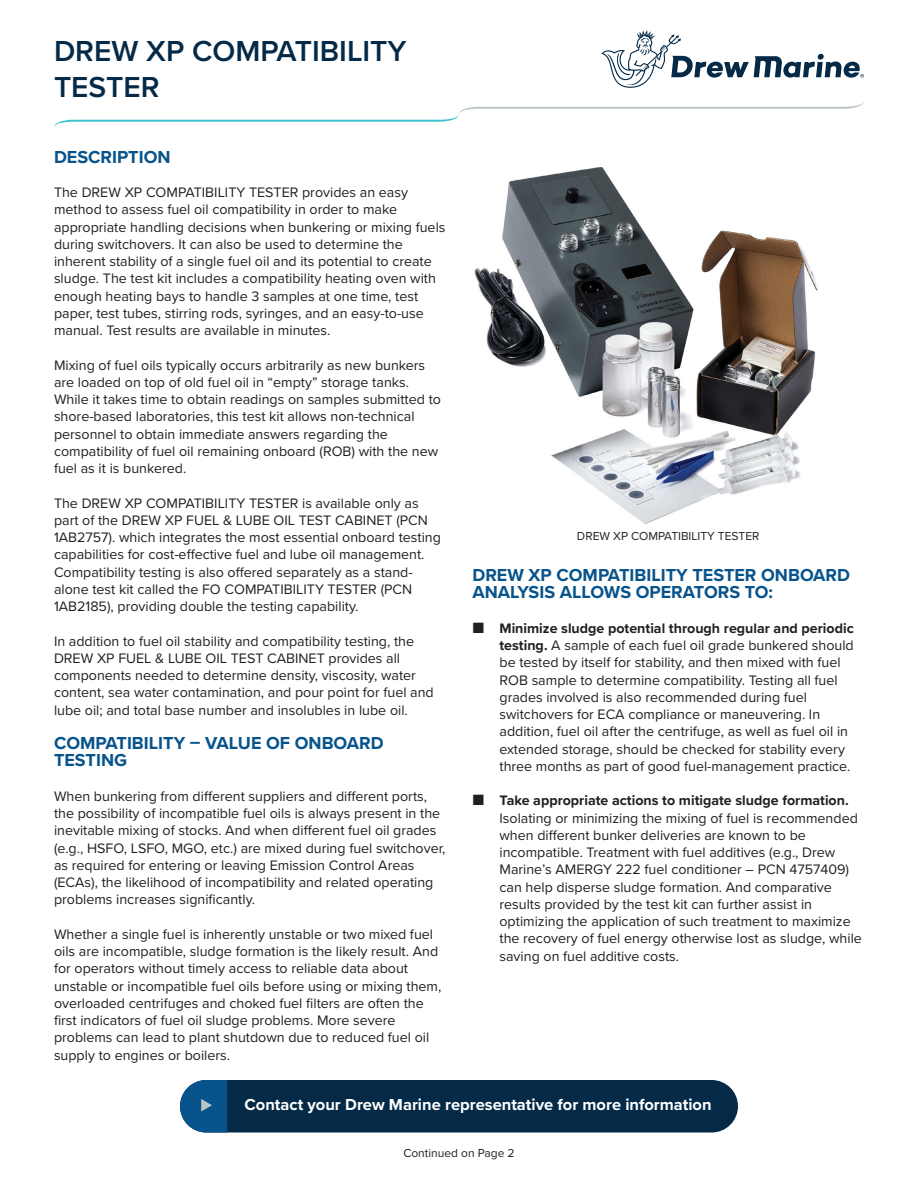
<style>
.page{position:relative;width:918px;height:1188px;background:#fff}
.page>*{position:absolute;margin:0;border:0;box-sizing:border-box;transform-origin:0 0}
.t1{font:600 30px/36px "Proxima Nova";color:#042a47}
.t2{font:700 18px/17.2px "Proxima Nova";color:#07538b}
.t3{font:700 16.5px "Proxima Nova";color:#fff}
.t4{font:14.25px/17.2px "Proxima Nova";color:#231f20}
.t5{font:12px "Proxima Nova";color:#231f20}
.s1{font-size:18px}
.s2{font-weight:700}
</style>
<div class="page">
<svg style="left:602px;top:30px;width:262px;height:58px"></svg>
<svg style="left:54px;top:102px;width:810px;height:25px"></svg>
<div style="left:180px;top:1080px;width:558px;height:52px;background:#042a47;border-radius:26px"></div>
<svg style="left:180px;top:1080px;width:47px;height:52px;background:#276999"></svg>
<img style="left:474px;top:167px;width:344px;height:357px">
<h1 class="t1" style="left:54px;top:32px;width:354px">DREW XP COMPATIBILITY<br>TESTER</h1>
<p class="t2" style="left:54px;top:148px;width:118px">DESCRIPTION</p>
<p class="t4" style="left:54px;top:183px;width:393px">The DREW XP COMPATIBILITY TESTER provides an easy method to assess fuel oil compatibility in order to make appropriate handling decisions when bunkering or mixing fuels during switchovers. It can also be used to determine the inherent stability of a single fuel oil and its potential to create sludge. The test kit includes a compatibility heating oven with enough heating bays to handle 3 samples at one time, test paper, test tubes, stirring rods, syringes, and an easy-to-use manual. Test results are available in minutes.</p>
<p class="t4" style="left:54px;top:356px;width:389px">Mixing of fuel oils typically occurs arbitrarily as new bunkers are loaded on top of old fuel oil in “empty” storage tanks.<br>While it takes time to obtain readings on samples submitted to shore-based laboratories, this test kit allows non-technical personnel to obtain immediate answers regarding the compatibility of fuel oil remaining onboard (ROB) with the new fuel as it is bunkered.</p>
<p class="t4" style="left:54px;top:494px;width:388px">The DREW XP COMPATIBILITY TESTER is available only as part of the DREW XP FUEL &amp; LUBE OIL TEST CABINET (PCN 1AB2757). which integrates the most essential onboard testing capabilities for cost-effective fuel and lube oil management.<br>Compatibility testing is also offered separately as a stand&shy;alone test kit called the FO COMPATIBILITY TESTER (PCN 1AB2185), providing double the testing capability.</p>
<p class="t4" style="left:54px;top:632px;width:381px">In addition to fuel oil stability and compatibility testing, the DREW XP FUEL &amp; LUBE OIL TEST CABINET provides all components needed to determine density, viscosity, water content, sea water contamination, and pour point for fuel and lube oil; and total base number and insolubles in lube oil.</p>
<p class="t2" style="left:54px;top:734px;width:331px">COMPATIBILITY – VALUE OF ONBOARD<br>TESTING</p>
<p class="t4" style="left:54px;top:787px;width:393px">When bunkering from different suppliers and different ports, the possibility of incompatible fuel oils is always present in the inevitable mixing of stocks. And when different fuel oil grades (e.g., HSFO, LSFO, MGO, etc.) are mixed during fuel switchover, as required for entering or leaving Emission Control Areas (ECAs), the likelihood of incompatibility and related operating problems increases significantly.</p>
<p class="t4" style="left:54px;top:925px;width:389px">Whether a single fuel is inherently unstable or two mixed fuel oils are incompatible, sludge formation is the likely result. And for operators without timely access to reliable data about unstable or incompatible fuel oils before using or mixing them, overloaded centrifuges and choked fuel filters are often the first indicators of fuel oil sludge problems. More severe problems can lead to plant shutdown due to reduced fuel oil supply to engines or boilers.</p>
<p class="t5" style="left:577px;top:527px;width:184px">DREW XP COMPATIBILITY TESTER</p>
<p class="t2" style="left:472px;top:566px;width:379px">DREW XP COMPATIBILITY TESTER ONBOARD<br>ANALYSIS ALLOWS OPERATORS TO:</p>
<p class="t4" style="left:500px;top:619px;width:356px;text-indent:-27px"><span class="s1">■</span> <span class="s2">Minimize sludge potential through regular and periodic testing.</span> A sample of each fuel oil grade bunkered should be tested by itself for stability, and then mixed with fuel ROB sample to determine compatibility. Testing all fuel grades involved is also recommended during fuel switchovers for ECA compliance or maneuvering. In addition, fuel oil after the centrifuge, as well as fuel oil in extended storage, should be checked for stability every three months as part of good fuel-management practice.</p>
<p class="t4" style="left:500px;top:791px;width:364px;text-indent:-27px"><span class="s1">■</span> <span class="s2">Take appropriate actions to mitigate sludge formation.<br></span>Isolating or minimizing the mixing of fuel is recommended when different bunker deliveries are known to be incompatible. Treatment with fuel additives (e.g., Drew Marine’s AMERGY 222 fuel conditioner – PCN 4757409) can help disperse sludge formation. And comparative results provided by the test kit can further assist in optimizing the application of such treatment to maximize the recovery of fuel energy otherwise lost as sludge, while saving on fuel additive costs.</p>
<p class="t3" style="left:245px;top:1092px;width:469px">Contact your Drew Marine representative for more information</p>
<p class="t5" style="left:403px;top:1144px;width:113px">Continued on Page 2</p>
</div>
